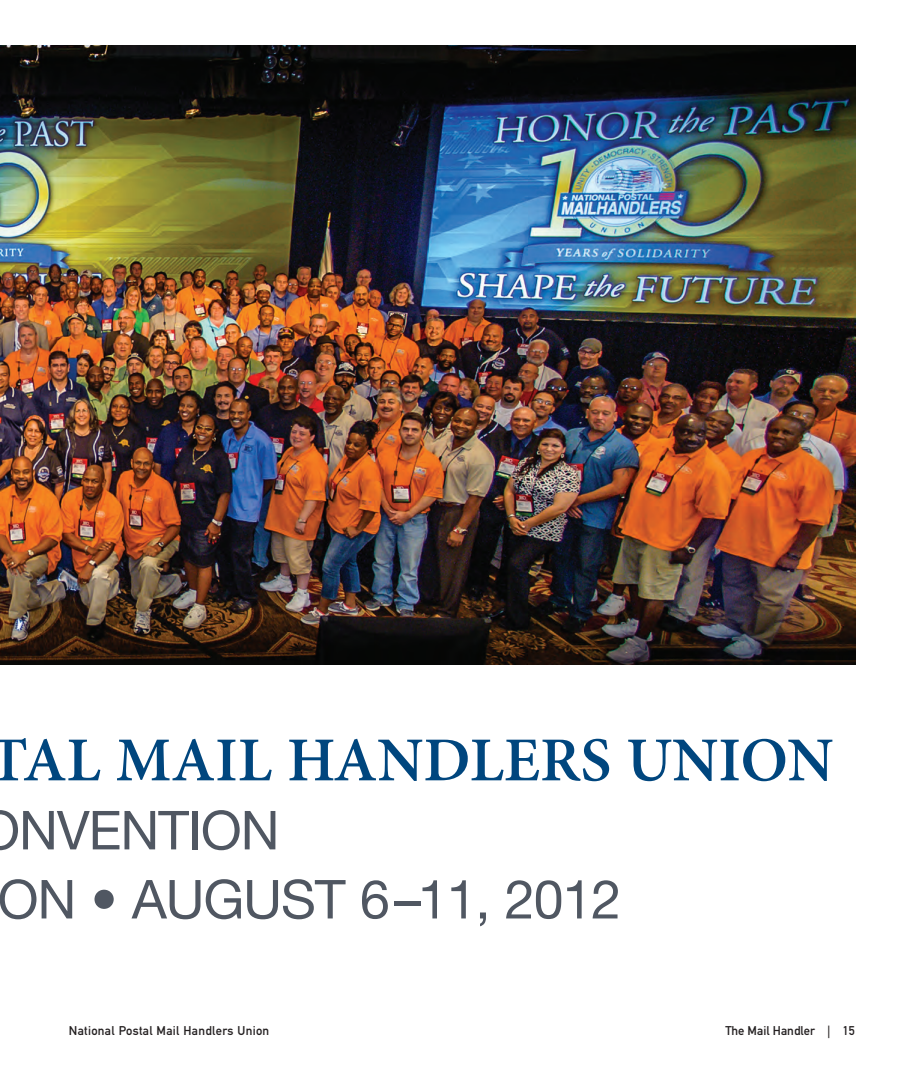
<style>
.page{position:relative;width:901px;height:1081px;background:#fff}
.page>*{position:absolute;margin:0;border:0;box-sizing:border-box;transform-origin:0 0}
.t1{font:600 62.5px "Minion Pro";color:#00467e}
.t2{font:53.75px/69px "Helvetica Neue";letter-spacing:-.02em;color:#505762}
.t3{font:12.5px "DIN Mittelschrift Std";letter-spacing:.025em;color:#231f20}
.t4{font:12.5px "DIN Mittelschrift Std";color:#231f20}
</style>
<div class="page">
<img style="left:0;top:45px;width:855px;height:619px">
<h1 class="t1" style="left:-12px;top:716px;width:846px">TAL MAIL HANDLERS UNION</h1>
<h2 class="t2" style="left:-2px;top:794px;width:624px;text-indent:21px">NVENTION<br>ON • AUGUST 6–11, 2012</h2>
<p class="t3" style="left:69px;top:1023px;width:202px">National Postal Mail Handlers Union</p>
<p class="t4" style="left:725px;top:1023px;width:131px">The Mail Handler | 15</p>
</div>
